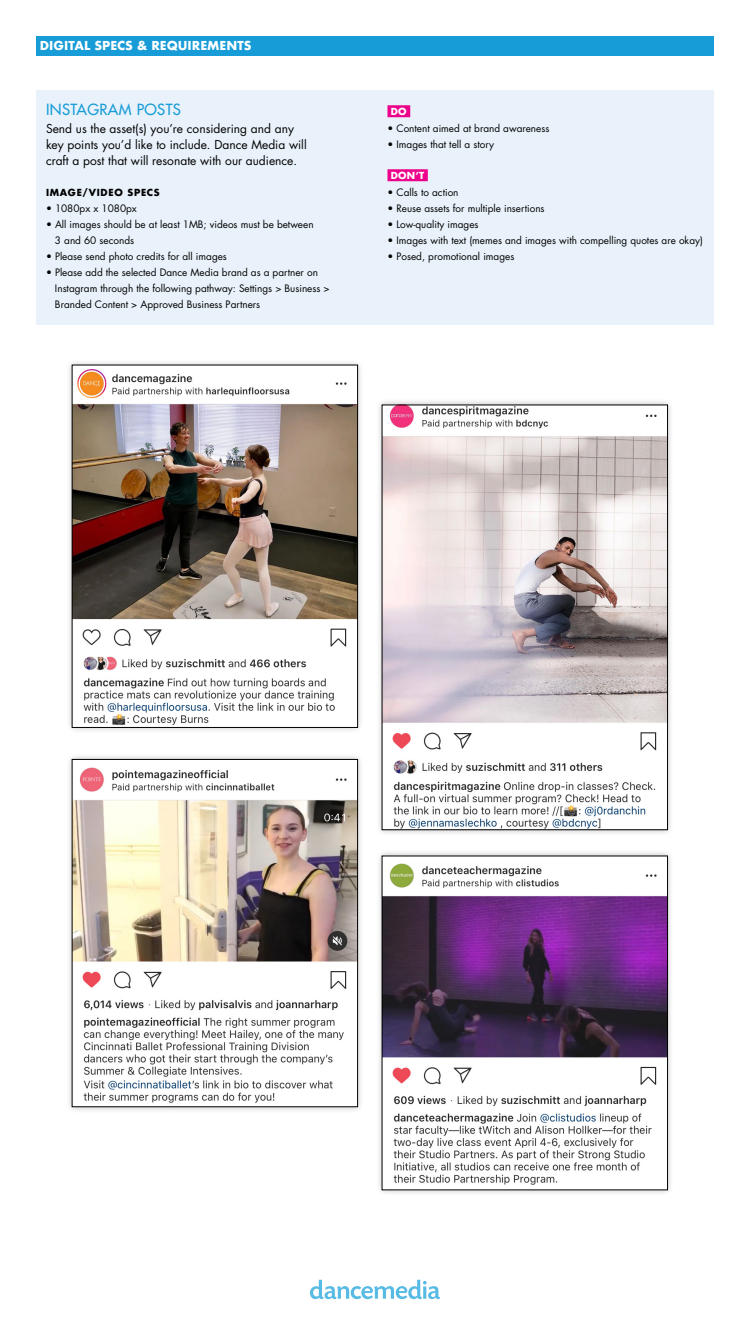
<style>
.page{position:relative;width:750px;height:1334px;background:#fff}
.page>*{position:absolute;margin:0;border:0;box-sizing:border-box;transform-origin:0 0}
.t1{font:500 15px "Futura Std";letter-spacing:.025em;color:#189cd8}
.t2{font:12px/16px "Futura Std";color:#000}
.t3{font:700 12px "Futura";color:#fff}
.t4{font:10px/16px "Futura Std";color:#000}
.t5{font:700 9.5px "Futura Std";letter-spacing:.075em;color:#000}
.t6{font:700 9.5px "Futura Std";color:#fff}
</style>
<div class="page">
<svg style="left:310px;top:1280px;width:130px;height:19px"></svg>
<div style="left:36px;top:36px;width:678px;height:19px;background:#189cd8"></div>
<div style="left:36px;top:90px;width:678px;height:235px;background:#e9f2fa"></div>
<div style="left:388px;top:105px;width:22px;height:12px;background:#ed028c"></div>
<div style="left:388px;top:169px;width:40px;height:12px;background:#ed028c"></div>
<div style="left:65px;top:358px;width:299px;height:376px;background:#000;opacity:.25"></div>
<img style="left:74px;top:367px;width:282px;height:359px">
<div style="left:72px;top:365px;width:286px;height:363px;border:1px solid #000"></div>
<div style="left:375px;top:398px;width:299px;height:439px;background:#000;opacity:.25"></div>
<img style="left:384px;top:407px;width:282px;height:421px">
<div style="left:382px;top:405px;width:286px;height:425px;border:1px solid #000"></div>
<div style="left:65px;top:753px;width:299px;height:361px;background:#000;opacity:.25"></div>
<img style="left:74px;top:761px;width:282px;height:344px">
<div style="left:72px;top:759px;width:286px;height:348px;border:1px solid #000"></div>
<div style="left:375px;top:849px;width:299px;height:348px;background:#000;opacity:.25"></div>
<img style="left:384px;top:858px;width:282px;height:330px">
<div style="left:382px;top:856px;width:286px;height:334px;border:1px solid #000"></div>
<p class="t3" style="left:40px;top:37px;width:213px">DIGITAL SPECS &amp; REQUIREMENTS</p>
<h1 class="t1" style="left:46px;top:100px;width:137px">INSTAGRAM POSTS</h1>
<p class="t2" style="left:46px;top:121px;width:262px">Send us the asset(s) you’re considering and any key points you’d like to include. Dance Media will craft a post that will resonate with our audience.</p>
<p class="t5" style="left:46px;top:186px;width:115px">IMAGE/VIDEO SPECS</p>
<p class="t4" style="left:46px;top:200px;width:92px">• 1080px x 1080px</p>
<p class="t4" style="left:55px;top:216px;width:260px;text-indent:-9px">• All images should be at least 1MB; videos must be between<br>3 and 60 seconds</p>
<p class="t4" style="left:46px;top:248px;width:182px">• Please send photo credits for all images</p>
<p class="t4" style="left:55px;top:264px;width:276px;text-indent:-9px">• Please add the selected Dance Media brand as a partner on<br>Instagram through the following pathway: Settings &gt; Business &gt;<br>Branded Content &gt; Approved Business Partners</p>
<p class="t6" style="left:391px;top:105px;width:17px">DO</p>
<p class="t4" style="left:388px;top:120px;width:163px">• Content aimed at brand awareness</p>
<p class="t4" style="left:388px;top:136px;width:108px">• Images that tell a story</p>
<p class="t6" style="left:391px;top:169px;width:35px">DON’T</p>
<p class="t4" style="left:388px;top:184px;width:73px">• Calls to action</p>
<p class="t4" style="left:388px;top:200px;width:159px">• Reuse assets for multiple insertions</p>
<p class="t4" style="left:388px;top:216px;width:93px">• Low-quality images</p>
<p class="t4" style="left:388px;top:232px;width:317px">• Images with text (memes and images with compelling quotes are okay)</p>
<p class="t4" style="left:388px;top:248px;width:128px">• Posed, promotional images</p>
</div>
